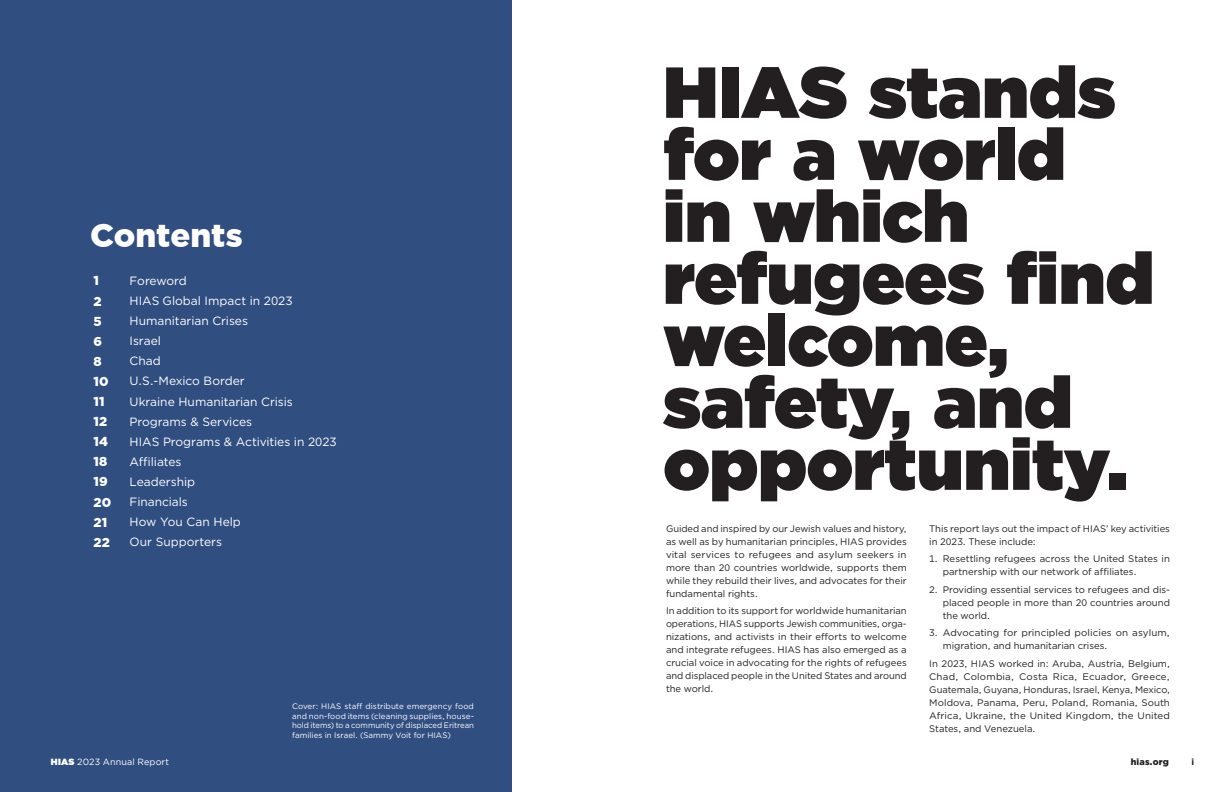
<style>
.page{position:relative;width:1224px;height:792px;background:#fff}
.page>*{position:absolute;margin:0;border:0;box-sizing:border-box;transform-origin:0 0}
.Feature_Title__Excluded_From_TOC{font:900 72px/62px "Gotham";letter-spacing:-.005em;color:#231f20}
.TOC_Title{font:900 33px "Gotham Pro";color:#fff}
.t1{font:900 13px "Gotham Pro";letter-spacing:.01em;color:#fff}
.t2{font:12px "Gotham";color:#fff}
.Body{font:9.5px/13px "Gotham";color:#231f20;text-align:justify}
.Footer_Header{font:9px "Gotham Pro";letter-spacing:.015em;color:#fff}
.t3{font:900 9px "Gotham";letter-spacing:.02em;color:#231f20}
.t4{font:700 9px "Gotham Pro";color:#231f20}
.t5{font:8px/9.6px "Gotham";color:#fff;text-align:justify}
.s1{font-family:"Gotham";font-weight:900}
</style>
<div class="page">
<div style="left:0;top:0;width:511px;height:792px;background:#314e81"></div>
<p class="TOC_Title" style="left:90px;top:216px;width:154px">Contents</p>
<p class="t1" style="left:94px;top:273px;width:7px">1</p>
<p class="t2" style="left:130px;top:273px;width:59px">Foreword</p>
<p class="t1" style="left:94px;top:293px;width:10px">2</p>
<p class="t2" style="left:130px;top:293px;width:165px">HIAS Global Impact in 2023</p>
<p class="t1" style="left:94px;top:314px;width:10px">5</p>
<p class="t2" style="left:130px;top:313px;width:120px">Humanitarian Crises</p>
<p class="t1" style="left:94px;top:334px;width:10px">6</p>
<p class="t2" style="left:130px;top:333px;width:33px">Israel</p>
<p class="t1" style="left:94px;top:354px;width:10px">8</p>
<p class="t2" style="left:130px;top:353px;width:33px">Chad</p>
<p class="t1" style="left:94px;top:374px;width:17px">10</p>
<p class="t2" style="left:130px;top:374px;width:117px">U.S.-Mexico Border</p>
<p class="t1" style="left:94px;top:394px;width:12px">11</p>
<p class="t2" style="left:130px;top:394px;width:165px">Ukraine Humanitarian Crisis</p>
<p class="t1" style="left:94px;top:414px;width:15px">12</p>
<p class="t2" style="left:130px;top:414px;width:124px">Programs &amp; Services</p>
<p class="t1" style="left:94px;top:434px;width:16px">14</p>
<p class="t2" style="left:130px;top:434px;width:209px">HIAS Programs &amp; Activities in 2023</p>
<p class="t1" style="left:94px;top:454px;width:15px">18</p>
<p class="t2" style="left:130px;top:454px;width:53px">Affiliates</p>
<p class="t1" style="left:94px;top:474px;width:16px">19</p>
<p class="t2" style="left:130px;top:474px;width:67px">Leadership</p>
<p class="t1" style="left:94px;top:494px;width:19px">20</p>
<p class="t2" style="left:130px;top:494px;width:60px">Financials</p>
<p class="t1" style="left:94px;top:515px;width:15px">21</p>
<p class="t2" style="left:130px;top:514px;width:113px">How You Can Help</p>
<p class="t1" style="left:94px;top:535px;width:18px">22</p>
<p class="t2" style="left:130px;top:534px;width:94px">Our Supporters</p>
<p class="Footer_Header" style="left:51px;top:757px;width:120px"><span class="s1">HIAS</span> 2023 Annual Report</p>
<p class="t5" style="left:292px;top:701px;width:183px">Cover: HIAS staff distribute emergency food and non-food items (cleaning supplies, house&shy;hold items) to a community of displaced Eritrean families in Israel. (Sammy Voit for HIAS)</p>
<p class="Feature_Title__Excluded_From_TOC" style="left:663px;top:60px;width:492px">HIAS stands for a world<br>in which refugees find welcome, safety, and opportunity.</p>
<p class="Body" style="left:666px;top:522px;width:242px">Guided and inspired by our Jewish values and history, as well as by humanitarian principles, HIAS provides vital services to refugees and asylum seekers in more than 20 countries worldwide, supports them while they rebuild their lives, and advocates for their fundamental rights.</p>
<p class="Body" style="left:666px;top:604px;width:242px">In addition to its support for worldwide humanitarian operations, HIAS supports Jewish communities, orga&shy;nizations, and activists in their efforts to welcome and integrate refugees. HIAS has also emerged as a crucial voice in advocating for the rights of refugees and displaced people in the United States and around the world.</p>
<p class="Body" style="left:929px;top:522px;width:242px">This report lays out the impact of HIAS’ key activities in 2023. These include:</p>
<p class="Body" style="left:943px;top:552px;width:229px;text-indent:-14px">1. Resettling refugees across the United States in partnership with our network of affiliates.</p>
<p class="Body" style="left:943px;top:583px;width:229px;text-indent:-14px">2. Providing essential services to refugees and dis&shy;placed people in more than 20 countries around the world.</p>
<p class="Body" style="left:943px;top:626px;width:229px;text-indent:-14px">3. Advocating for principled policies on asylum, migration, and humanitarian crises.</p>
<p class="Body" style="left:929px;top:657px;width:242px">In 2023, HIAS worked in: Aruba, Austria, Belgium, Chad, Colombia, Costa Rica, Ecuador, Greece, Guatemala, Guyana, Honduras, Israel, Kenya, Mexico, Moldova, Panama, Peru, Poland, Romania, South Africa, Ukraine, the United Kingdom, the United States, and Venezuela.</p>
<p class="t3" style="left:1131px;top:756px;width:40px">hias.org</p>
<p class="t4" style="left:1191px;top:757px;width:4px">i</p>
</div>
